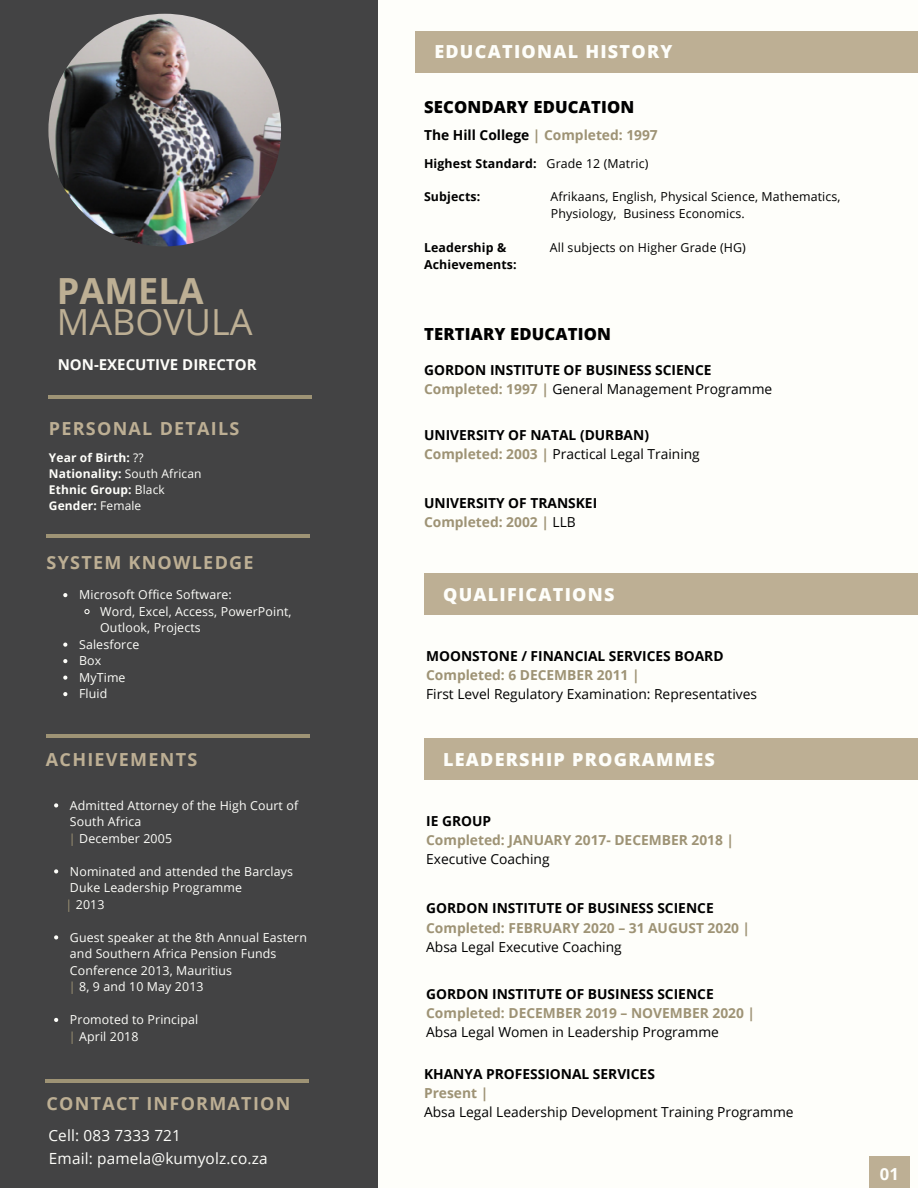
<style>
.page{position:relative;width:918px;height:1188px;background:#fefefa}
.page>*{position:absolute;margin:0;border:0;box-sizing:border-box;transform-origin:0 0}
.t1{font:36px/31.5px "Open Sans";color:#bdaf94}
.t2{font:700 18px "Open Sans";letter-spacing:.07em;color:#bdaf94}
.t3{font:800 18px "Open Sans";letter-spacing:.07em;color:#fefefa}
.t4{font:800 16.65px "Open Sans";letter-spacing:.01em;color:#000}
.t5{font:700 16.65px "Open Sans";color:#fefefa}
.t6{font:15.3px "Open Sans";letter-spacing:.01em;color:#fefefa}
.t7{font:700 15px "Open Sans";color:#fefefa}
.t8{font:13.8px "Open Sans";color:#000}
.t9{font:700 13.8px "Open Sans";color:#000}
.t10{font:700 13.8px "Open Sans";color:#9e9375}
.t11{font:12.3px/16.5px "Open Sans";letter-spacing:.01em;color:#fefefa}
.t12{font:12.3px "Open Sans";letter-spacing:.01em;color:#000}
.t13{font:700 12.3px "Open Sans";letter-spacing:.01em;color:#000}
.t14{font:700 12px "Open Sans";letter-spacing:.01em;color:#fefefa}
.s1{font-weight:700}
.s2{font-weight:400}
.s3{color:#9e9375}
.s4{color:#000}
.s5{font-weight:700;color:#9e9375}
.s6{font-weight:400;color:#000}
</style>
<div class="page">
<div style="left:0;top:0;width:377px;height:1188px;background:#434344"></div>
<hr style="left:48px;top:396px;width:264px;height:3px;background:#9e9375">
<div style="left:415px;top:31px;width:503px;height:41px;background:#bdaf94"></div>
<img style="left:48px;top:14px;width:233px;height:232px;border-radius:50%">
<div style="left:424px;top:573px;width:494px;height:42px;background:#bdaf94"></div>
<div style="left:424px;top:738px;width:494px;height:42px;background:#bdaf94"></div>
<div style="left:870px;top:1157px;width:40px;height:31px;background:#bdaf94"></div>
<svg style="left:63px;top:593px;width:4px;height:4px"></svg>
<svg style="left:84px;top:609px;width:6px;height:6px"></svg>
<svg style="left:63px;top:643px;width:4px;height:4px"></svg>
<svg style="left:63px;top:659px;width:4px;height:4px"></svg>
<svg style="left:63px;top:676px;width:4px;height:4px"></svg>
<svg style="left:63px;top:692px;width:4px;height:4px"></svg>
<svg style="left:54px;top:803px;width:4px;height:4px"></svg>
<svg style="left:54px;top:869px;width:4px;height:4px"></svg>
<svg style="left:54px;top:935px;width:4px;height:4px"></svg>
<svg style="left:54px;top:1018px;width:4px;height:4px"></svg>
<hr style="left:47px;top:534px;width:263px;height:4px;background:#9e9375">
<hr style="left:46px;top:735px;width:263px;height:3px;background:#9e9375">
<hr style="left:45px;top:1079px;width:264px;height:4px;background:#9e9375">
<p class="t1" style="left:57px;top:274px;width:197px"><span class="s1">PAMELA<br></span>MABOVULA</p>
<p class="t7" style="left:58px;top:354px;width:200px">NON-EXECUTIVE DIRECTOR</p>
<p class="t2" style="left:49px;top:415px;width:192px">PERSONAL DETAILS</p>
<p class="t14" style="left:49px;top:449px;width:96px">Year of Birth: <span class="s2">??</span></p>
<p class="t14" style="left:49px;top:465px;width:154px">Nationality: <span class="s2">South African</span></p>
<p class="t14" style="left:49px;top:481px;width:117px">Ethnic Group: <span class="s2">Black</span></p>
<p class="t14" style="left:49px;top:497px;width:94px">Gender: <span class="s2">Female</span></p>
<p class="t2" style="left:47px;top:550px;width:209px">SYSTEM KNOWLEDGE</p>
<p class="t11" style="left:79px;top:586px;width:154px">Microsoft Office Software:</p>
<p class="t11" style="left:100px;top:603px;width:193px">Word, Excel, Access, PowerPoint,<br>Outlook, Projects</p>
<p class="t11" style="left:79px;top:636px;width:62px">Salesforce</p>
<p class="t11" style="left:79px;top:652px;width:24px">Box</p>
<p class="t11" style="left:79px;top:669px;width:48px">MyTime</p>
<p class="t11" style="left:79px;top:685px;width:30px">Fluid</p>
<p class="t2" style="left:46px;top:746px;width:153px">ACHIEVEMENTS</p>
<p class="t11" style="left:70px;top:797px;width:230px">Admitted Attorney of the High Court of<br>South Africa</p>
<p class="t11" style="left:70px;top:863px;width:225px">Nominated and attended the Barclays<br>Duke Leadership Programme</p>
<p class="t11" style="left:70px;top:929px;width:239px">Guest speaker at the 8th Annual Eastern and Southern Africa Pension Funds<br>Conference 2013, Mauritius</p>
<p class="t11" style="left:70px;top:1011px;width:130px">Promoted to Principal</p>
<p class="t11" style="left:69px;top:830px;width:105px"><span class="s3">|</span> December 2005</p>
<p class="t11" style="left:66px;top:896px;width:40px"><span class="s3">|</span> 2013</p>
<p class="t11" style="left:69px;top:978px;width:136px"><span class="s3">|</span> 8, 9 and 10 May 2013</p>
<p class="t11" style="left:69px;top:1028px;width:71px"><span class="s3">|</span> April 2018</p>
<p class="t2" style="left:47px;top:1091px;width:245px">CONTACT INFORMATION</p>
<p class="t6" style="left:48px;top:1124px;width:134px">Cell: 083 7333 721</p>
<p class="t6" style="left:49px;top:1148px;width:220px">Email: pamela@kumyolz.co.za</p>
<p class="t3" style="left:434px;top:39px;width:240px">EDUCATIONAL HISTORY</p>
<p class="t4" style="left:424px;top:96px;width:212px">SECONDARY EDUCATION</p>
<p class="t10" style="left:424px;top:125px;width:235px"><span class="s4">The Hill College</span> | Completed: 1997</p>
<p class="t13" style="left:424px;top:154px;width:226px">Highest Standard: <span class="s2">Grade 12 (Matric)</span></p>
<p class="t13" style="left:424px;top:188px;width:58px">Subjects:</p>
<p class="t12" style="left:551px;top:188px;width:292px">Afrikaans, English, Physical Science, Mathematics,</p>
<p class="t12" style="left:551px;top:205px;width:195px">Physiology, Business Economics.</p>
<p class="t13" style="left:424px;top:239px;width:84px">Leadership &amp;</p>
<p class="t12" style="left:550px;top:239px;width:198px">All subjects on Higher Grade (HG)</p>
<p class="t13" style="left:424px;top:256px;width:94px">Achievements:</p>
<p class="t4" style="left:424px;top:322px;width:189px">TERTIARY EDUCATION</p>
<p class="t9" style="left:424px;top:360px;width:289px">GORDON INSTITUTE OF BUSINESS SCIENCE</p>
<p class="t8" style="left:424px;top:379px;width:350px"><span class="s5">Completed: 1997 |</span> General Management Programme</p>
<p class="t9" style="left:424px;top:426px;width:226px">UNIVERSITY OF NATAL (DURBAN)</p>
<p class="t8" style="left:424px;top:445px;width:277px"><span class="s5">Completed: 2003 |</span> Practical Legal Training</p>
<p class="t9" style="left:424px;top:493px;width:175px">UNIVERSITY OF TRANSKEI</p>
<p class="t10" style="left:424px;top:512px;width:153px">Completed: 2002 | <span class="s6">LLB</span></p>
<p class="t3" style="left:443px;top:582px;width:173px">QUALIFICATIONS</p>
<p class="t9" style="left:426px;top:646px;width:299px">MOONSTONE / FINANCIAL SERVICES BOARD</p>
<p class="t10" style="left:426px;top:665px;width:215px">Completed: 6 DECEMBER 2011 |</p>
<p class="t8" style="left:426px;top:685px;width:332px">First Level Regulatory Examination: Representatives</p>
<p class="t3" style="left:443px;top:746px;width:273px">LEADERSHIP PROGRAMMES</p>
<p class="t9" style="left:426px;top:811px;width:66px">IE GROUP</p>
<p class="t10" style="left:426px;top:830px;width:309px">Completed: JANUARY 2017- DECEMBER 2018 |</p>
<p class="t8" style="left:426px;top:849px;width:125px">Executive Coaching</p>
<p class="t9" style="left:426px;top:899px;width:289px">GORDON INSTITUTE OF BUSINESS SCIENCE</p>
<p class="t10" style="left:426px;top:918px;width:326px">Completed: FEBRUARY 2020 – 31 AUGUST 2020 |</p>
<p class="t8" style="left:426px;top:937px;width:197px">Absa Legal Executive Coaching</p>
<p class="t9" style="left:426px;top:984px;width:289px">GORDON INSTITUTE OF BUSINESS SCIENCE</p>
<p class="t10" style="left:426px;top:1003px;width:330px">Completed: DECEMBER 2019 – NOVEMBER 2020 |</p>
<p class="t8" style="left:426px;top:1022px;width:294px">Absa Legal Women in Leadership Programme</p>
<p class="t9" style="left:424px;top:1064px;width:232px">KHANYA PROFESSIONAL SERVICES</p>
<p class="t10" style="left:424px;top:1084px;width:66px">Present |</p>
<p class="t8" style="left:424px;top:1103px;width:371px">Absa Legal Leadership Development Training Programme</p>
<p class="t5" style="left:880px;top:1162px;width:20px">01</p>
</div>
